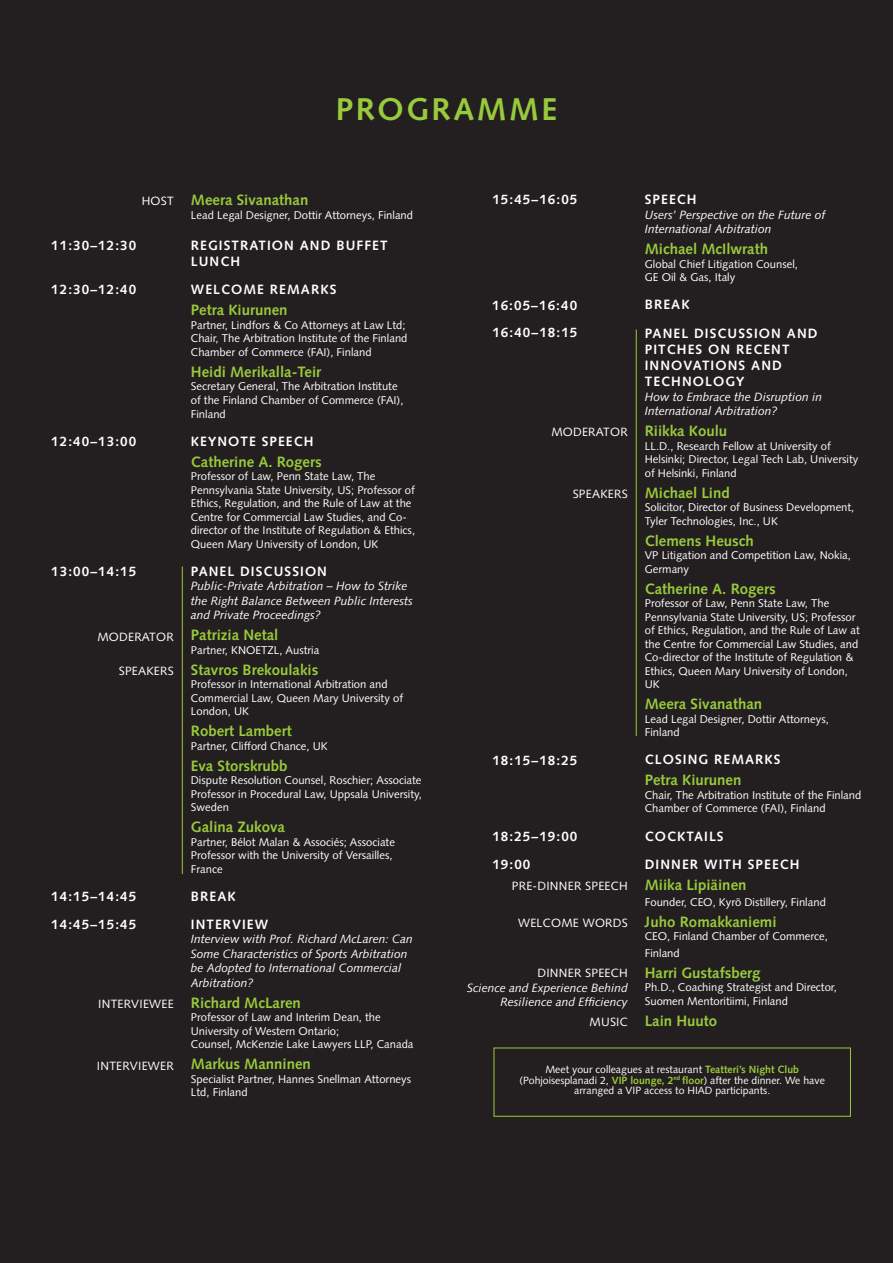
<style>
.page{position:relative;width:893px;height:1263px;background:#231f20}
.page>*{position:absolute;margin:0;border:0;box-sizing:border-box;transform-origin:0 0}
.CAPS_otsikko{font:700 31.5px "Syntax LT Std";letter-spacing:.08em;color:#99ca3b}
.name{font:700 15px "Syntax LT Std";color:#99ca3b}
.CAPS{font:700 13.5px/16.2px "Syntax LT Std";letter-spacing:.08em;color:#fff}
.italic{font:italic 12px/14.4px "Syntax LT Std";color:#fff}
.rooli{font:12px "Syntax LT Std";letter-spacing:.02em;color:#fff}
._8_pt{font:11.25px/13.5px "Syntax LT Std";color:#fff}
.name-2{font:10.5px/10.5px "Syntax LT Std";color:#fff;text-align:center}
.s1{font-weight:700;color:#99ca3b}
</style>
<div class="page">
<hr style="left:182px;top:566px;width:1px;height:308px;background:#99ca3b">
<hr style="left:636px;top:330px;width:1px;height:406px;background:#99ca3b">
<p class="CAPS_otsikko" style="left:336px;top:91px;width:223px">PROGRAMME</p>
<p class="rooli" style="left:142px;top:193px;width:34px">HOST</p>
<p class="name" style="left:191px;top:192px;width:119px">Meera Sivanathan</p>
<p class="_8_pt" style="left:191px;top:208px;width:224px">Lead Legal Designer, Dottir Attorneys, Finland</p>
<p class="CAPS" style="left:51px;top:238px;width:87px">11:30–12:30</p>
<p class="CAPS" style="left:51px;top:281px;width:87px">12:30–12:40</p>
<p class="CAPS" style="left:51px;top:433px;width:87px">12:40–13:00</p>
<p class="CAPS" style="left:51px;top:563px;width:87px">13:00–14:15</p>
<p class="rooli" style="left:97px;top:629px;width:78px">MODERATOR</p>
<p class="rooli" style="left:119px;top:664px;width:57px">SPEAKERS</p>
<p class="CAPS" style="left:51px;top:888px;width:87px">14:15–14:45</p>
<p class="CAPS" style="left:51px;top:916px;width:87px">14:45–15:45</p>
<p class="rooli" style="left:98px;top:996px;width:77px">INTERVIEWEE</p>
<p class="rooli" style="left:97px;top:1058px;width:78px">INTERVIEWER</p>
<p class="CAPS" style="left:191px;top:237px;width:198px">REGISTRATION AND BUFFET<br>LUNCH</p>
<p class="CAPS" style="left:191px;top:282px;width:147px">WELCOME REMARKS</p>
<p class="name" style="left:191px;top:302px;width:98px">Petra Kiurunen</p>
<p class="_8_pt" style="left:191px;top:318px;width:218px">Partner, Lindfors &amp; Co Attorneys at Law Ltd;<br>Chair, The Arbitration Institute of the Finland<br>Chamber of Commerce (FAI), Finland</p>
<p class="name" style="left:191px;top:363px;width:132px">Heidi Merikalla-Teir</p>
<p class="_8_pt" style="left:191px;top:380px;width:214px">Secretary General, The Arbitration Institute of the Finland Chamber of Commerce (FAI),<br>Finland</p>
<p class="CAPS" style="left:191px;top:433px;width:124px">KEYNOTE SPEECH</p>
<p class="name" style="left:191px;top:453px;width:132px">Catherine A. Rogers</p>
<p class="_8_pt" style="left:191px;top:470px;width:226px">Professor of Law, Penn State Law, The Pennsylvania State University, US; Professor of Ethics, Regulation, and the Rule of Law at the Centre for Commercial Law Studies, and Co&shy;director of the Institute of Regulation &amp; Ethics, Queen Mary University of London, UK</p>
<p class="CAPS" style="left:191px;top:563px;width:138px">PANEL DISCUSSION</p>
<p class="italic" style="left:191px;top:579px;width:224px">Public-Private Arbitration – How to Strike the Right Balance Between Public Interests and Private Proceedings?</p>
<p class="name" style="left:191px;top:626px;width:89px">Patrizia Netal</p>
<p class="_8_pt" style="left:191px;top:643px;width:130px">Partner, KNOETZL, Austria</p>
<p class="name" style="left:191px;top:661px;width:129px">Stavros Brekoulakis</p>
<p class="_8_pt" style="left:191px;top:677px;width:214px">Professor in International Arbitration and<br>Commercial Law, Queen Mary University of<br>London, UK</p>
<p class="name" style="left:191px;top:722px;width:102px">Robert Lambert</p>
<p class="_8_pt" style="left:191px;top:739px;width:138px">Partner, Clifford Chance, UK</p>
<p class="name" style="left:191px;top:757px;width:98px">Eva Storskrubb</p>
<p class="_8_pt" style="left:191px;top:773px;width:233px;text-align:justify">Dispute Resolution Counsel, Roschier; Associate Professor in Procedural Law, Uppsala University, Sweden</p>
<p class="name" style="left:191px;top:818px;width:96px">Galina Zukova</p>
<p class="_8_pt" style="left:191px;top:835px;width:206px">Partner, Bélot Malan &amp; Associés; Associate<br>Professor with the University of Versailles,<br>France</p>
<p class="CAPS" style="left:191px;top:888px;width:46px">BREAK</p>
<p class="CAPS" style="left:191px;top:916px;width:79px">INTERVIEW</p>
<p class="italic" style="left:191px;top:932px;width:224px">Interview with Prof. Richard McLaren: Can Some Characteristics of Sports Arbitration be Adopted to International Commercial Arbitration?</p>
<p class="name" style="left:191px;top:994px;width:111px">Richard McLaren</p>
<p class="_8_pt" style="left:191px;top:1010px;width:191px">Professor of Law and Interim Dean, the<br>University of Western Ontario;</p>
<p class="_8_pt" style="left:191px;top:1037px;width:224px">Counsel, McKenzie Lake Lawyers LLP, Canada</p>
<p class="name" style="left:191px;top:1055px;width:121px">Markus Manninen</p>
<p class="_8_pt" style="left:191px;top:1072px;width:222px">Specialist Partner, Hannes Snellman Attorneys<br>Ltd, Finland</p>
<p class="CAPS" style="left:645px;top:192px;width:53px">SPEECH</p>
<p class="italic" style="left:645px;top:207px;width:182px">Users’ Perspective on the Future of<br>International Arbitration</p>
<p class="name" style="left:645px;top:240px;width:125px">Michael McIlwrath</p>
<p class="_8_pt" style="left:645px;top:257px;width:155px">Global Chief Litigation Counsel,</p>
<p class="_8_pt" style="left:645px;top:271px;width:92px">GE Oil &amp; Gas, Italy</p>
<p class="CAPS" style="left:645px;top:297px;width:46px">BREAK</p>
<p class="CAPS" style="left:645px;top:325px;width:174px">PANEL DISCUSSION AND<br>PITCHES ON RECENT<br>INNOVATIONS AND<br>TECHNOLOGY</p>
<p class="italic" style="left:645px;top:389px;width:179px">How to Embrace the Disruption in<br>International Arbitration?</p>
<p class="name" style="left:645px;top:422px;width:84px">Riikka Koulu</p>
<p class="_8_pt" style="left:645px;top:439px;width:215px">LL.D., Research Fellow at University of<br>Helsinki; Director, Legal Tech Lab, University of Helsinki, Finland</p>
<p class="name" style="left:645px;top:484px;width:87px">Michael Lind</p>
<p class="_8_pt" style="left:645px;top:500px;width:211px">Solicitor, Director of Business Development,<br>Tyler Technologies, Inc., UK</p>
<p class="name" style="left:645px;top:532px;width:111px">Clemens Heusch</p>
<p class="_8_pt" style="left:645px;top:548px;width:208px">VP Litigation and Competition Law, Nokia,<br>Germany</p>
<p class="name" style="left:645px;top:580px;width:132px">Catherine A. Rogers</p>
<p class="_8_pt" style="left:645px;top:596px;width:217px">Professor of Law, Penn State Law, The Pennsylvania State University, US; Professor of Ethics, Regulation, and the Rule of Law at the Centre for Commercial Law Studies, and Co-director of the Institute of Regulation &amp; Ethics, Queen Mary University of London, UK</p>
<p class="name" style="left:645px;top:695px;width:119px">Meera Sivanathan</p>
<p class="_8_pt" style="left:645px;top:712px;width:186px">Lead Legal Designer, Dottir Attorneys,<br>Finland</p>
<p class="CAPS" style="left:645px;top:752px;width:137px">CLOSING REMARKS</p>
<p class="name" style="left:645px;top:771px;width:98px">Petra Kiurunen</p>
<p class="_8_pt" style="left:645px;top:788px;width:218px">Chair, The Arbitration Institute of the Finland<br>Chamber of Commerce (FAI), Finland</p>
<p class="CAPS" style="left:645px;top:828px;width:80px">COCKTAILS</p>
<p class="CAPS" style="left:645px;top:856px;width:156px">DINNER WITH SPEECH</p>
<p class="name" style="left:645px;top:876px;width:103px">Miika Lipiäinen</p>
<p class="_8_pt" style="left:645px;top:895px;width:183px">Founder, CEO, Kyrö Distillery, Finland</p>
<p class="name" style="left:645px;top:913px;width:133px">Juho Romakkaniemi</p>
<p class="_8_pt" style="left:645px;top:928px;width:185px;line-height:16.2px">CEO, Finland Chamber of Commerce,<br>Finland</p>
<p class="name" style="left:645px;top:964px;width:117px">Harri Gustafsberg</p>
<p class="_8_pt" style="left:645px;top:980px;width:194px">Ph.D., Coaching Strategist and Director,<br>Suomen Mentoritiimi, Finland</p>
<p class="name" style="left:645px;top:1012px;width:74px">Lain Huuto</p>
<p class="CAPS" style="left:492px;top:192px;width:87px">15:45–16:05</p>
<p class="CAPS" style="left:492px;top:297px;width:87px">16:05–16:40</p>
<p class="CAPS" style="left:492px;top:325px;width:87px">16:40–18:15</p>
<p class="rooli" style="left:551px;top:425px;width:78px">MODERATOR</p>
<p class="rooli" style="left:573px;top:486px;width:57px">SPEAKERS</p>
<p class="CAPS" style="left:492px;top:752px;width:87px">18:15–18:25</p>
<p class="CAPS" style="left:492px;top:828px;width:87px">18:25–19:00</p>
<p class="CAPS" style="left:492px;top:856px;width:40px">19:00</p>
<p class="rooli" style="left:512px;top:878px;width:117px">PRE-DINNER SPEECH</p>
<p class="rooli" style="left:518px;top:916px;width:111px">WELCOME WORDS</p>
<p class="rooli" style="left:537px;top:966px;width:92px">DINNER SPEECH</p>
<p class="italic" style="left:467px;top:980px;width:162px;text-align:right">Science and Experience Behind<br>Resilience and Efficiency</p>
<p class="rooli" style="left:589px;top:1014px;width:40px">MUSIC</p>
<p class="name-2" style="left:519px;top:1064px;width:307px">Meet your colleagues at restaurant <span class="s1">Teatteri’s Night Club </span>(Pohjoisesplanadi 2, <span class="s1">VIP lounge, 2</span><sup>nd</sup> <span class="s1">floor</span>) after the dinner. We have arranged a VIP access to HIAD participants.</p>
</div>
